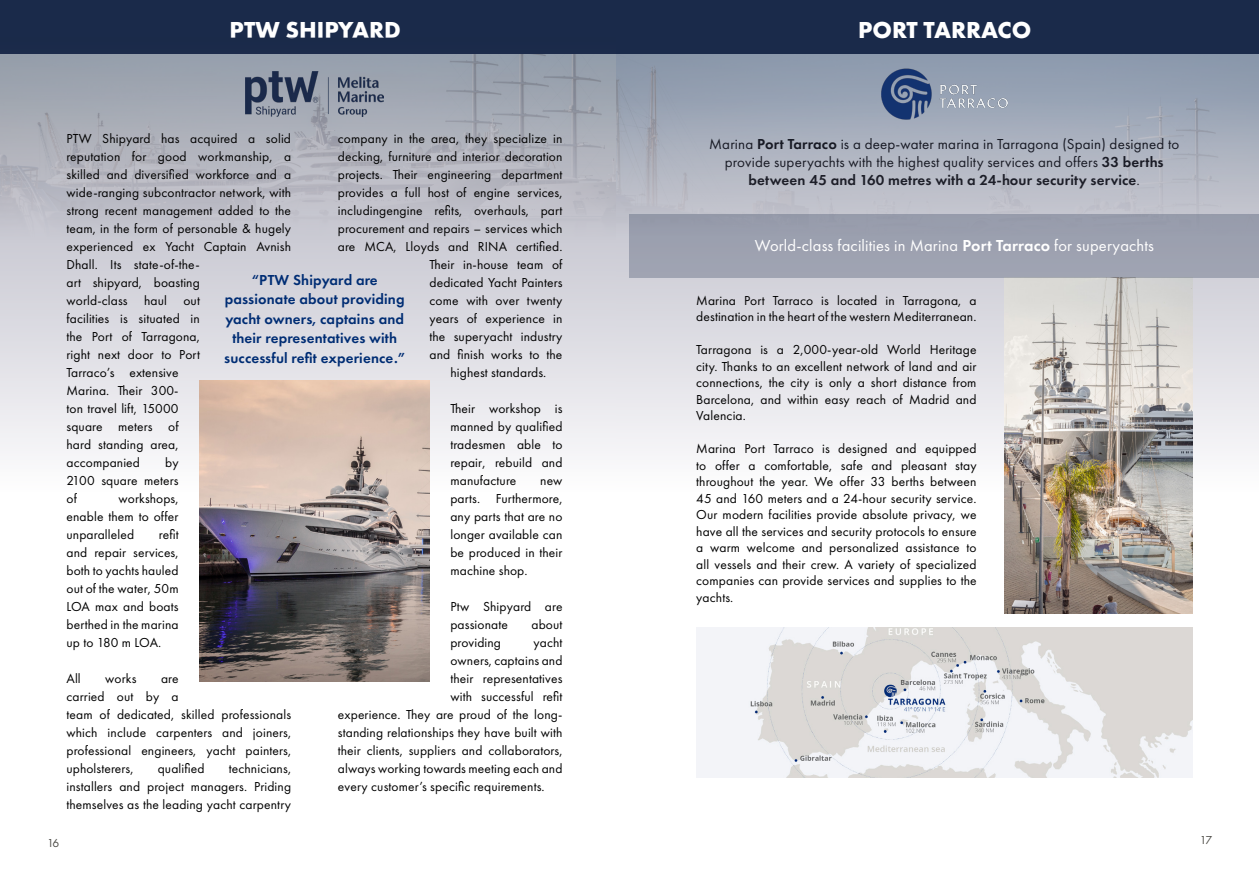
<style>
.page{position:relative;width:1259px;height:893px;background:#fff}
.page>*{position:absolute;margin:0;border:0;box-sizing:border-box;transform-origin:0 0}
.t1{font:700 24px "Futura PT";color:#fff}
.t2{font:16.5px "Futura PT";letter-spacing:.01em;color:#fff}
.t3{font:15px/18px "Futura PT";letter-spacing:.01em;color:#000;text-align:center}
.t4{font:600 15px/19.5px "Futura PT";letter-spacing:.01em;color:#002d74;text-align:center}
.t5{font:13.5px/18px "Futura PT";letter-spacing:.01em;color:#000;text-align:justify}
.t6{font:12px "Futura PT";color:#4d4c47}
.s1{font-weight:600}
</style>
<div class="page">
<div style="left:0;top:0;width:642px;height:54px;background:#1a2a4a"></div>
<svg style="left:0;top:54px;width:617px;height:437px"></svg>
<img style="left:245px;top:72px;width:138px;height:44px">
<img style="left:200px;top:381px;width:229px;height:301px">
<img style="left:696px;top:628px;width:496px;height:149px">
<div style="left:617px;top:38px;width:642px;height:453px;background:linear-gradient(to bottom,#8f98aa,#fff)"></div>
<img style="left:1004px;top:277px;width:188px;height:336px">
<div style="left:629px;top:214px;width:630px;height:63px;background:#9ca0af"></div>
<img style="left:875px;top:63px;width:138px;height:62px">
<div style="left:617px;top:0;width:642px;height:54px;background:#1a2a4a"></div>
<h1 class="t1" style="left:230px;top:14px;width:173px">PTW SHIPYARD</h1>
<p class="t5" style="left:338px;top:129px;width:226px">company in the area, they specialize in</p>
<p class="t5" style="left:338px;top:147px;width:226px">decking, furniture and interior decoration</p>
<p class="t5" style="left:338px;top:165px;width:226px">projects. Their engineering department</p>
<p class="t5" style="left:338px;top:183px;width:226px">provides a full host of engine services,</p>
<p class="t5" style="left:338px;top:201px;width:226px">includingengine refits, overhauls, part</p>
<p class="t5" style="left:338px;top:219px;width:226px">procurement and repairs – services which</p>
<p class="t5" style="left:338px;top:237px;width:226px">are MCA, Lloyds and RINA certified.</p>
<p class="t5" style="left:429px;top:255px;width:134px">Their in-house team of</p>
<p class="t5" style="left:429px;top:273px;width:134px">dedicated Yacht Painters</p>
<p class="t5" style="left:429px;top:291px;width:134px">come with over twenty</p>
<p class="t5" style="left:429px;top:309px;width:134px">years of experience in</p>
<p class="t5" style="left:429px;top:327px;width:134px">the superyacht industry</p>
<p class="t5" style="left:429px;top:345px;width:134px">and finish works to the</p>
<p class="t5" style="left:450px;top:363px;width:97px">highest standards.</p>
<p class="t5" style="left:450px;top:399px;width:114px">Their workshop is manned by qualified tradesmen able to repair, rebuild and manufacture</p>
<p class="t5" style="left:66px;top:130px;width:226px;text-align:left">PTW Shipyard has acquired a solid reputation for good workmanship, a skilled and diversified workforce and a wide-ranging subcontractor network, with strong recent management added to the team, in the form of personable &amp; hugely experienced ex Yacht Captain Avnish<br>Dhall. Its state-of-the-<br>art shipyard, boasting<br>world-class haul out<br>facilities is situated in<br>the Port of Tarragona,<br>right next door to Port<br>Tarraco’s extensive<br>Marina. Their 300-<br>ton travel lift, 15000<br>square meters of<br>hard standing area,<br>accompanied</p>
<p class="t4" style="left:224px;top:270px;width:183px">“PTW Shipyard are passionate about providing yacht owners, captains and their representatives with successful refit experience.”</p>
<p class="t5" style="left:66px;top:454px;width:114px;text-indent:99px">by 2100 square meters of</p>
<p class="t5" style="left:450px;top:471px;width:114px;text-indent:90px">new parts. Furthermore, any parts that are no longer available can be produced in their machine shop.</p>
<p class="t5" style="left:450px;top:597px;width:114px">Ptw Shipyard are passionate</p>
<p class="t5" style="left:66px;top:490px;width:114px;text-indent:52px">workshops, enable them to offer unparalleled</p>
<p class="t5" style="left:66px;top:526px;width:114px;text-indent:92px">refit and repair services, both to yachts hauled out of the water, 50m LOA max and boats berthed in the marina up to 180 m LOA.</p>
<p class="t5" style="left:66px;top:669px;width:16px">All</p>
<p class="t5" style="left:105px;top:669px;width:33px">works</p>
<p class="t5" style="left:531px;top:615px;width:32px">about</p>
<p class="t5" style="left:450px;top:633px;width:52px">providing</p>
<p class="t5" style="left:533px;top:633px;width:30px">yacht</p>
<p class="t5" style="left:450px;top:651px;width:114px">owners, captains and</p>
<p class="t5" style="left:450px;top:669px;width:114px">their representatives</p>
<p class="t5" style="left:450px;top:687px;width:114px">with successful refit</p>
<p class="t5" style="left:338px;top:705px;width:226px">experience. They are proud of the long-</p>
<p class="t5" style="left:338px;top:723px;width:226px">standing relationships they have built with</p>
<p class="t5" style="left:338px;top:741px;width:226px">their clients, suppliers and collaborators,</p>
<p class="t5" style="left:338px;top:759px;width:226px">always working towards meeting each and</p>
<p class="t5" style="left:338px;top:777px;width:208px">every customer’s specific requirements.</p>
<p class="t5" style="left:66px;top:669px;width:226px;text-align:left;text-indent:95px">are<br>carried out by a<br>team of dedicated, skilled professionals which include carpenters and joiners, professional engineers, yacht painters, upholsterers,</p>
<p class="t5" style="left:158px;top:759px;width:48px">qualified</p>
<p class="t5" style="left:66px;top:759px;width:226px;text-indent:162px">technicians, installers and project managers. Priding themselves as the leading yacht carpentry</p>
<p class="t6" style="left:47px;top:836px;width:14px">16</p>
<h1 class="t1" style="left:857px;top:5px;width:175px">PORT TARRACO</h1>
<h1 class="t1" style="left:858px;top:14px;width:175px">PORT TARRACO</h1>
<p class="t3" style="left:709px;top:135px;width:471px">Marina <span class="s1">Port Tarraco</span> is a deep-water marina in Tarragona (Spain) designed to provide superyachts with the highest quality services and offers <span class="s1">33 berths between 45 and 160 metres with a 24-hour security service</span>.</p>
<p class="t2" style="left:755px;top:236px;width:401px">World-class facilities in Marina <span class="s1">Port Tarraco</span> for superyachts</p>
<p class="t5" style="left:696px;top:292px;width:282px;line-height:16.5px">Marina Port Tarraco is located in Tarragona, a destination in the heart of the western Mediterranean.</p>
<p class="t5" style="left:696px;top:341px;width:282px;line-height:16.5px">Tarragona is a 2,000-year-old World Heritage city. Thanks to an excellent network of land and air connections, the city is only a short distance from Barcelona, and within easy reach of Madrid and Valencia.</p>
<p class="t5" style="left:696px;top:440px;width:282px;line-height:16.5px">Marina Port Tarraco is designed and equipped to offer a comfortable, safe and pleasant stay throughout the year. We offer 33 berths between 45 and 160 meters and a 24-hour security service.<br>Our modern facilities provide absolute privacy, we have all the services and security protocols to ensure a warm welcome and personalized assistance to all vessels and their crew. A variety of specialized companies can provide services and supplies to the yachts.</p>
<p class="t6" style="left:1200px;top:832px;width:14px">17</p>
</div>
